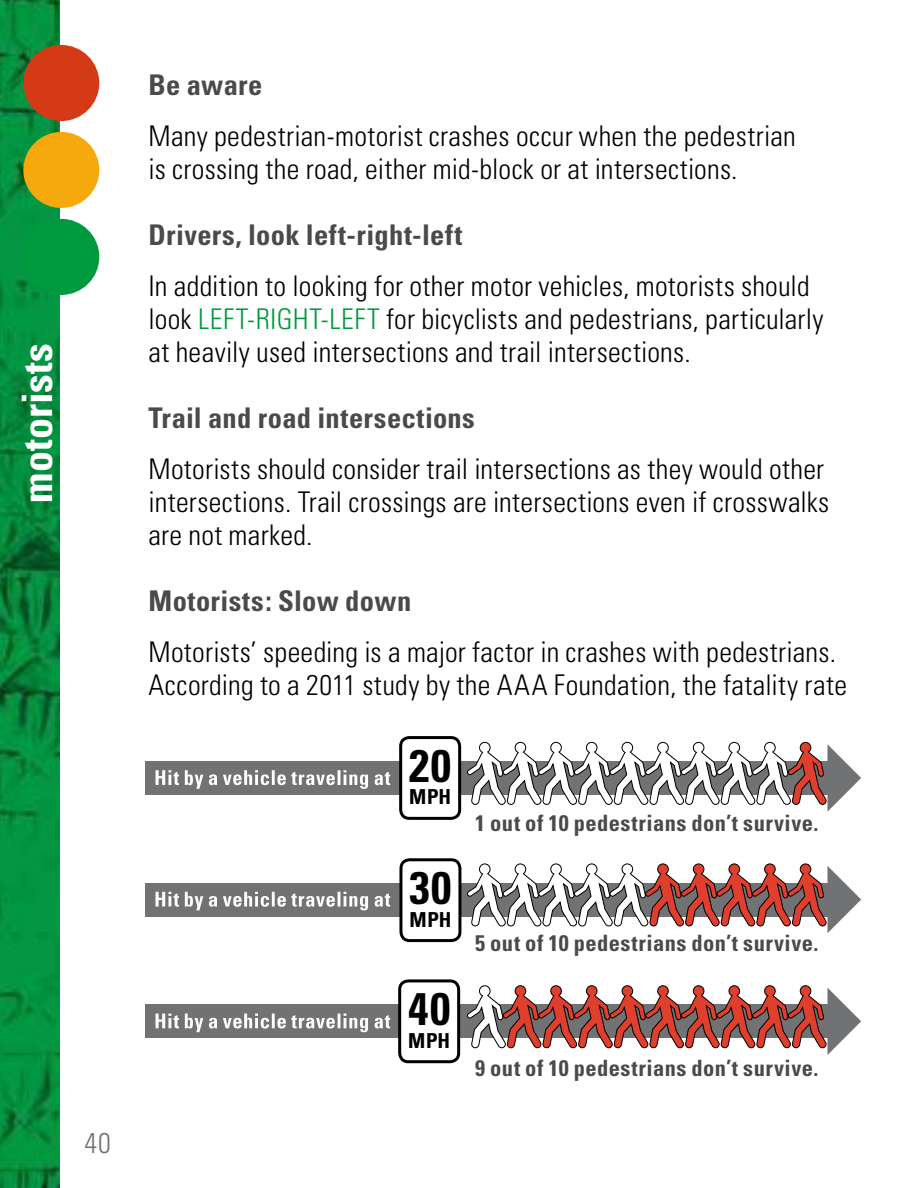
<style>
.page{position:relative;width:918px;height:1188px;background:#fff}
.page>*{position:absolute;margin:0;border:0;box-sizing:border-box;transform-origin:0 0}
.t1{font:700 condensed 45.6px "Univers";color:#000}
.t2{font:700 condensed 42px "Univers";color:#fff}
.t3{font:300 condensed 28.5px/33px "Univers";letter-spacing:.01em;color:#000}
.t4{font:700 condensed 28.5px "Univers";letter-spacing:.01em;color:#4a4a4b}
.t5{font:300 condensed 28.5px "Univers";color:#717273}
.t6{font:700 condensed 22.5px "Univers";letter-spacing:.02em;color:#4a4a4b}
.t7{font:700 condensed 20.7px "Univers";letter-spacing:.01em;color:#000}
.s1{color:#009a3e}
</style>
<div class="page">
<img style="left:0;top:0;width:60px;height:1188px">
<div style="left:23px;top:45px;width:76px;height:76px;background:#d43a15;border-radius:50%"></div>
<div style="left:23px;top:132px;width:76px;height:76px;background:#f6a90d;border-radius:50%"></div>
<div style="left:23px;top:219px;width:76px;height:76px;background:#009a3e;border-radius:50%"></div>
<div style="left:146px;top:761px;width:688px;height:34px;background:#717273"></div>
<svg style="left:156px;top:770px;width:234px;height:19px"></svg>
<div style="left:401px;top:738px;width:59px;height:80px;background:#fff;border-radius:9px"></div>
<div style="left:399px;top:736px;width:62px;height:84px;border:3px solid #000;border-radius:9px"></div>
<svg style="left:467px;top:742px;width:394px;height:70px"></svg>
<div style="left:146px;top:883px;width:688px;height:33px;background:#717273"></div>
<svg style="left:156px;top:892px;width:234px;height:18px"></svg>
<div style="left:401px;top:860px;width:59px;height:81px;background:#fff;border-radius:9px"></div>
<div style="left:399px;top:858px;width:62px;height:84px;border:3px solid #000;border-radius:9px"></div>
<svg style="left:467px;top:863px;width:394px;height:70px"></svg>
<div style="left:146px;top:1005px;width:688px;height:33px;background:#717273"></div>
<svg style="left:156px;top:1014px;width:234px;height:18px"></svg>
<div style="left:400px;top:981px;width:59px;height:81px;background:#fff;border-radius:9px"></div>
<div style="left:398px;top:979px;width:62px;height:84px;border:3px solid #000;border-radius:9px"></div>
<svg style="left:467px;top:985px;width:394px;height:70px"></svg>
<h2 class="t2" style="left:12px;top:503px;width:161px;rotate:-90deg">motorists</h2>
<p class="t5" style="left:84px;top:1126px;width:28px">40</p>
<p class="t4" style="left:148px;top:67px;width:116px">Be aware</p>
<p class="t3" style="left:148px;top:119px;width:649px">Many pedestrian-motorist crashes occur when the pedestrian is crossing the road, either mid-block or at intersections.</p>
<p class="t4" style="left:148px;top:217px;width:315px">Drivers, look left-right-left</p>
<p class="t3" style="left:148px;top:269px;width:677px">In addition to looking for other motor vehicles, motorists should look <span class="s1">LEFT-RIGHT-LEFT</span> for bicyclists and pedestrians, particularly at heavily used intersections and trail intersections.</p>
<p class="t4" style="left:148px;top:400px;width:328px">Trail and road intersections</p>
<p class="t3" style="left:148px;top:452px;width:682px">Motorists should consider trail intersections as they would other intersections. Trail crossings are intersections even if crosswalks are not marked.</p>
<p class="t4" style="left:148px;top:583px;width:264px">Motorists: Slow down</p>
<p class="t3" style="left:148px;top:635px;width:700px">Motorists’ speeding is a major factor in crashes with pedestrians.<br>According to a 2011 study by the AAA Foundation, the fatality rate</p>
<h1 class="t1" style="left:409px;top:738px;width:43px">20</h1>
<p class="t7" style="left:409px;top:784px;width:43px">MPH</p>
<h1 class="t1" style="left:409px;top:860px;width:43px">30</h1>
<p class="t7" style="left:410px;top:906px;width:43px">MPH</p>
<h1 class="t1" style="left:408px;top:981px;width:44px">40</h1>
<p class="t7" style="left:408px;top:1028px;width:43px">MPH</p>
<p class="t6" style="left:475px;top:809px;width:345px">1 out of 10 pedestrians don’t survive.</p>
<p class="t6" style="left:475px;top:930px;width:345px">5 out of 10 pedestrians don’t survive.</p>
<p class="t6" style="left:475px;top:1054px;width:345px">9 out of 10 pedestrians don’t survive.</p>
</div>
